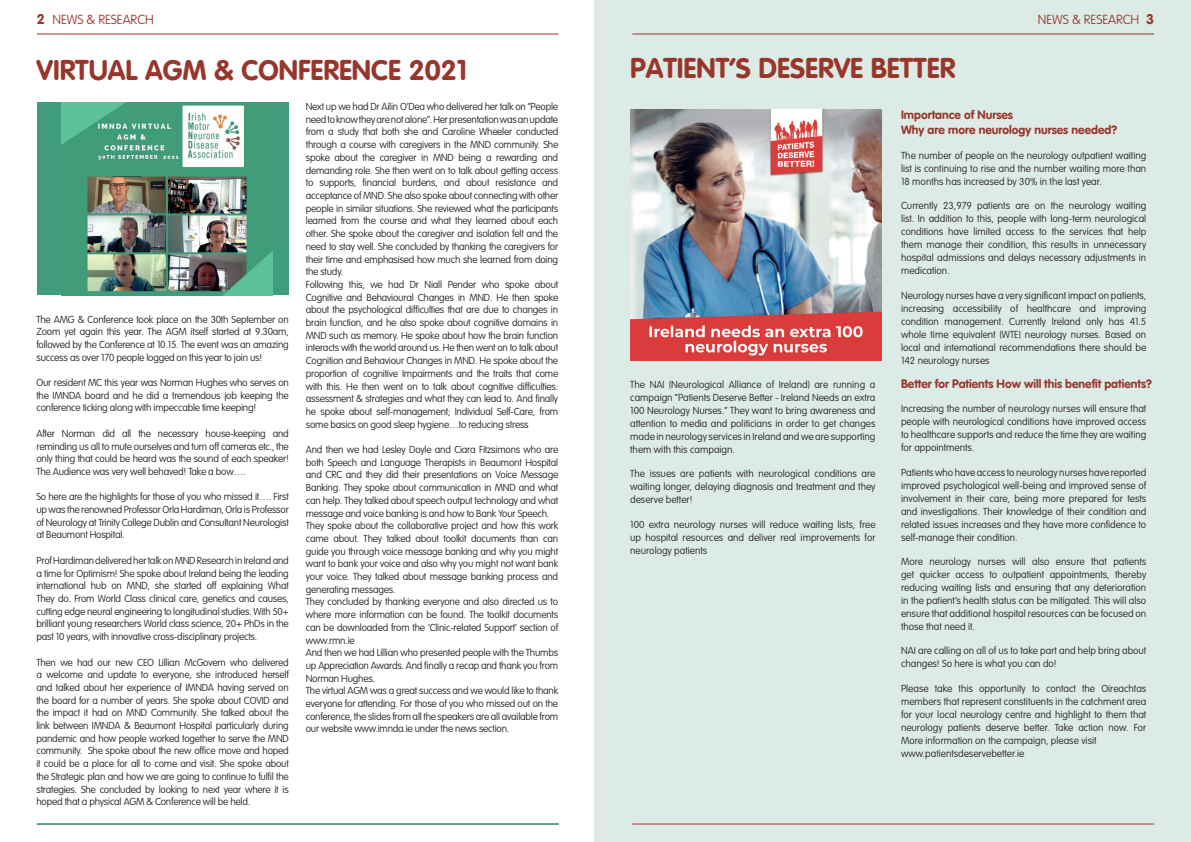
<style>
.page{position:relative;width:1191px;height:842px;background:#fff}
.page>*{position:absolute;margin:0;border:0;box-sizing:border-box;transform-origin:0 0}
.t1{font:28px "VAG Rounded Bold";color:#99362b}
.t2{font:100 13px "VAG Rounded Std";color:#99362b}
.t3{font:12px/15.5px "VAG Rounded Bold";color:#99362b}
.t4{font:100 10px/12.7px "VAG Rounded Std";letter-spacing:-.02em;color:#231f20;text-align:justify}
.t5{font:100 10px/13px "VAG Rounded Std";color:#231f20}
.s1{font-family:"VAG Rounded Bold";font-weight:400;font-size:14px}
</style>
<div class="page">
<div style="left:594px;top:0;width:597px;height:842px;background:#ddebe6"></div>
<hr style="left:37px;top:34px;width:521px;height:1px;background:#99362b">
<hr style="left:632px;top:34px;width:522px;height:1px;background:#99362b">
<hr style="left:632px;top:824px;width:522px;height:1px;background:#99362b">
<hr style="left:37px;top:824px;width:521px;height:1px;background:#00a16d">
<div style="left:37px;top:102px;width:252px;height:193px;background:#409c7a"></div>
<img style="left:61px;top:102px;width:211px;height:193px">
<img style="left:630px;top:110px;width:251px;height:251px">
<h2 class="t2" style="left:37px;top:12px;width:118px"><span class="s1">2</span> NEWS &amp; RESEARCH</h2>
<h2 class="t2" style="left:1037px;top:12px;width:118px">NEWS &amp; RESEARCH <span class="s1">3</span></h2>
<h1 class="t1" style="left:36px;top:54px;width:432px">VIRTUAL AGM &amp; CONFERENCE 2021</h1>
<h1 class="t1" style="left:630px;top:52px;width:326px">PATIENT’S DESERVE BETTER</h1>
<p class="t4" style="left:36px;top:313px;width:254px">The AMG &amp; Conference took place on the 30th September on Zoom yet again this year. The AGM itself started at 9.30am, followed by the Conference at 10.15. The event was an amazing success as over 170 people logged on this year to join us!</p>
<p class="t4" style="left:36px;top:377px;width:254px">Our resident MC this year was Norman Hughes who serves on the IMNDA board and he did a tremendous job keeping the conference ticking along with impeccable time keeping!</p>
<p class="t4" style="left:36px;top:427px;width:254px">After Norman did all the necessary house-keeping and reminding us all to mute ourselves and turn off cameras etc., the only thing that could be heard was the sound of each speaker!<br>The Audience was very well behaved! Take a bow….</p>
<p class="t4" style="left:36px;top:491px;width:254px">So here are the highlights for those of you who missed it…. First up was the renowned Professor Orla Hardiman, Orla is Professor of Neurology at Trinity College Dublin and Consultant Neurologist at Beaumont Hospital.</p>
<p class="t4" style="left:36px;top:554px;width:254px">Prof Hardiman delivered her talk on MND Research in Ireland and a time for Optimism! She spoke about Ireland being the leading international hub on MND, she started off explaining What They do. From World Class clinical care, genetics and causes, cutting edge neural engineering to longitudinal studies. With 50+ brilliant young researchers World class science, 20+ PhDs in the past 10 years, with innovative cross-disciplinary projects.</p>
<p class="t4" style="left:36px;top:656px;width:254px">Then we had our new CEO Lillian McGovern who delivered a welcome and update to everyone, she introduced herself and talked about her experience of IMNDA having served on the board for a number of years. She spoke about COVID and the impact it had on MND Community. She talked about the link between IMNDA &amp; Beaumont Hospital particularly during pandemic and how people worked together to serve the MND community. She spoke about the new office move and hoped it could be a place for all to come and visit. She spoke about the Strategic plan and how we are going to continue to fulfil the strategies. She concluded by looking to next year where it is hoped that a physical AGM &amp; Conference will be held.</p>
<p class="t4" style="left:306px;top:101px;width:254px;text-align:left">Next up we had Dr Ailin O’Dea who delivered her talk on “People need to know they are not alone”. Her presentation was an update from a study that both she and Caroline Wheeler conducted through a course with caregivers in the MND community. She spoke about the caregiver in MND being a rewarding and demanding role. She then went on to talk about getting access to supports, financial burdens, and about resistance and acceptance of MND. She also spoke about connecting with other people in similar situations. She reviewed what the participants learned from the course and what they learned about each other. She spoke about the caregiver and isolation felt and the need to stay well. She concluded by thanking the caregivers for their time and emphasised how much she learned from doing the study.<br>Following this, we had Dr Niall Pender who spoke about Cognitive and Behavioural Changes in MND. He then spoke about the psychological difficulties that are due to changes in brain function, and he also spoke about cognitive domains in MND such as memory. He spoke about how the brain function interacts with the world around us. He then went on to talk about Cognition and Behaviour Changes in MND. He spoke about the proportion of cognitive Impairments and the traits that come with this. He then went on to talk about cognitive difficulties: assessment &amp; strategies and what they can lead to. And finally he spoke about self-management; Individual Self-Care, from some basics on good sleep hygiene…to reducing stress</p>
<p class="t4" style="left:306px;top:443px;width:254px;text-align:left">And then we had Lesley Doyle and Ciara Fitzsimons who are both Speech and Language Therapists in Beaumont Hospital and CRC and they did their presentations on Voice Message Banking. They spoke about communication in MND and what can help. They talked about speech output technology and what message and voice banking is and how to Bank Your Speech.<br>They spoke about the collaborative project and how this work came about. They talked about toolkit documents than can guide you through voice message banking and why you might want to bank your voice and also why you might not want bank your voice. They talked about message banking process and generating messages.<br>They concluded by thanking everyone and also directed us to where more information can be found. The toolkit documents can be downloaded from the ‘Clinic-related Support’ section of www.rmn.ie<br>And then we had Lillian who presented people with the Thumbs up Appreciation Awards. And finally a recap and thank you from Norman Hughes.<br>The virtual AGM was a great success and we would like to thank everyone for attending. For those of you who missed out on the conference, the slides from all the speakers are all available from our website www.imnda.ie under the news section.</p>
<p class="t4" style="left:630px;top:378px;width:247px;line-height:13px">The NAI (Neurological Alliance of Ireland) are running a campaign “Patients Deserve Better - Ireland Needs an extra 100 Neurology Nurses.” They want to bring awareness and attention to media and politicians in order to get changes made in neurology services in Ireland and we are supporting them with this campaign.</p>
<p class="t4" style="left:630px;top:468px;width:247px;line-height:13px">The issues are patients with neurological conditions are waiting longer, delaying diagnosis and treatment and they deserve better!</p>
<p class="t4" style="left:630px;top:518px;width:247px;line-height:13px">100 extra neurology nurses will reduce waiting lists, free up hospital resources and deliver real improvements for neurology patients</p>
<p class="t3" style="left:901px;top:107px;width:218px">Importance of Nurses<br>Why are more neurology nurses needed?</p>
<p class="t4" style="left:901px;top:149px;width:247px;line-height:13px">The number of people on the neurology outpatient waiting list is continuing to rise and the number waiting more than 18 months has increased by 30% in the last year.</p>
<p class="t4" style="left:901px;top:199px;width:247px;line-height:13px">Currently 23,979 patients are on the neurology waiting list. In addition to this, people with long-term neurological conditions have limited access to the services that help them manage their condition, this results in unnecessary hospital admissions and delays necessary adjustments in medication.</p>
<p class="t4" style="left:901px;top:289px;width:247px;line-height:13px">Neurology nurses have a very significant impact on patients, increasing accessibility of healthcare and improving condition management. Currently Ireland only has 41.5 whole time equivalent (WTE) neurology nurses. Based on local and international recommendations there should be 142 neurology nurses</p>
<p class="t3" style="left:901px;top:376px;width:252px">Better for Patients How will this benefit patients?</p>
<p class="t4" style="left:901px;top:402px;width:247px;line-height:13px">Increasing the number of neurology nurses will ensure that people with neurological conditions have improved access to healthcare supports and reduce the time they are waiting for appointments.</p>
<p class="t4" style="left:901px;top:466px;width:247px;line-height:13px">Patients who have access to neurology nurses have reported improved psychological well-being and improved sense of involvement in their care, being more prepared for tests and investigations. Their knowledge of their condition and related issues increases and they have more confidence to self-manage their condition.</p>
<p class="t4" style="left:901px;top:555px;width:247px;line-height:13px">More neurology nurses will also ensure that patients get quicker access to outpatient appointments, thereby reducing waiting lists and ensuring that any deterioration in the patient’s health status can be mitigated. This will also ensure that additional hospital resources can be focused on those that need it.</p>
<p class="t5" style="left:901px;top:644px;width:247px">NAI are calling on all of us to take part and help bring about changes! So here is what you can do!</p>
<p class="t5" style="left:901px;top:682px;width:247px">Please take this opportunity to contact the Oireachtas members that represent constituents in the catchment area for your local neurology centre and highlight to them that neurology patients deserve better. Take action now. For More information on the campaign, please visit www.patientsdeservebetter.ie</p>
</div>
